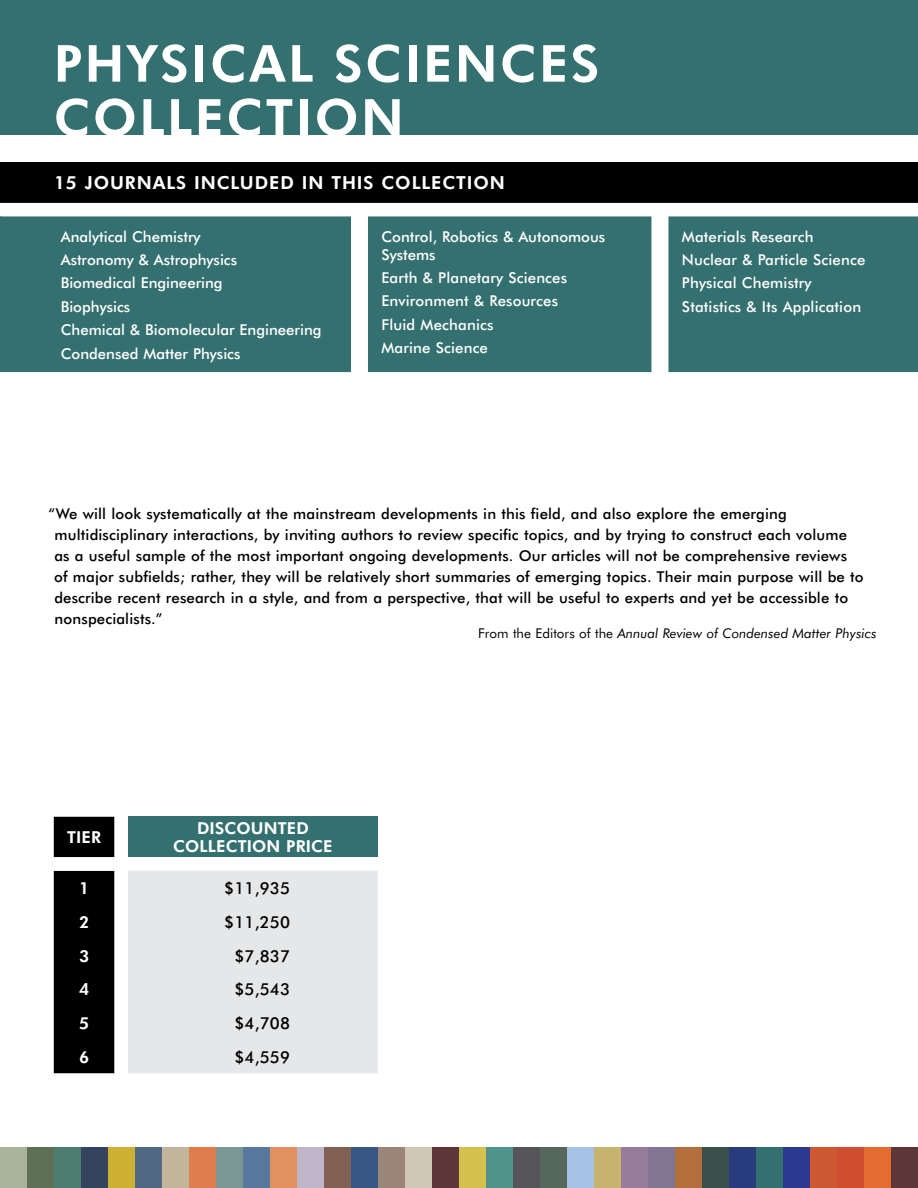
<style>
.page{position:relative;width:918px;height:1188px;background:#fff}
.page>*{position:absolute;margin:0;border:0;box-sizing:border-box;transform-origin:0 0}
.t1{font:700 51px/54px "Futura BT";letter-spacing:.05em;color:#fff}
.t2{font:700 18px "Futura BT";letter-spacing:.05em;color:#fff}
.t3{font:500 16.5px "Futura BT";letter-spacing:.01em;color:#000}
.t4{font:700 16.5px/18px "Futura BT";letter-spacing:.01em;color:#fff;text-align:center}
.t5{font:500 15px/21px "Futura BT";letter-spacing:.01em;color:#000}
.t6{font:500 15px/23.4px "Futura BT";color:#fff}
.t7{font:italic 13.5px "Futura BT";color:#000}
.s1{font-style:normal}
</style>
<div class="page">
<div style="left:0;top:1148px;width:27px;height:40px;background:#a9b29a"></div>
<div style="left:27px;top:1148px;width:27px;height:40px;background:#5e7053"></div>
<div style="left:54px;top:1148px;width:27px;height:40px;background:#4e7c71"></div>
<div style="left:81px;top:1148px;width:27px;height:40px;background:#34435e"></div>
<div style="left:108px;top:1148px;width:27px;height:40px;background:#cdb133"></div>
<div style="left:135px;top:1148px;width:27px;height:40px;background:#526985"></div>
<div style="left:270px;top:1148px;width:27px;height:40px;background:#e19060"></div>
<div style="left:243px;top:1148px;width:27px;height:40px;background:#57799f"></div>
<div style="left:216px;top:1148px;width:27px;height:40px;background:#7a9796"></div>
<div style="left:189px;top:1148px;width:27px;height:40px;background:#de7e4c"></div>
<div style="left:162px;top:1148px;width:27px;height:40px;background:#c2b59b"></div>
<div style="left:459px;top:1148px;width:27px;height:40px;background:#d5c04d"></div>
<div style="left:432px;top:1148px;width:27px;height:40px;background:#5d3738"></div>
<div style="left:891px;top:1148px;width:27px;height:40px;background:#5d3738"></div>
<div style="left:378px;top:1148px;width:27px;height:40px;background:#9b8579"></div>
<div style="left:405px;top:1148px;width:27px;height:40px;background:#d1c7b5"></div>
<div style="left:351px;top:1148px;width:27px;height:40px;background:#385785"></div>
<div style="left:324px;top:1148px;width:27px;height:40px;background:#826155"></div>
<div style="left:297px;top:1148px;width:27px;height:40px;background:#c0b6ca"></div>
<div style="left:594px;top:1148px;width:27px;height:40px;background:#c5b36e"></div>
<div style="left:567px;top:1148px;width:27px;height:40px;background:#a6c3e6"></div>
<div style="left:540px;top:1148px;width:27px;height:40px;background:#56675b"></div>
<div style="left:513px;top:1148px;width:27px;height:40px;background:#555458"></div>
<div style="left:486px;top:1148px;width:27px;height:40px;background:#4e948b"></div>
<div style="left:729px;top:1148px;width:27px;height:40px;background:#273b7d"></div>
<div style="left:702px;top:1148px;width:27px;height:40px;background:#394f4a"></div>
<div style="left:675px;top:1148px;width:27px;height:40px;background:#b46f3e"></div>
<div style="left:648px;top:1148px;width:27px;height:40px;background:#827593"></div>
<div style="left:621px;top:1148px;width:27px;height:40px;background:#967d99"></div>
<div style="left:864px;top:1148px;width:27px;height:40px;background:#e46c33"></div>
<div style="left:837px;top:1148px;width:27px;height:40px;background:#d04d32"></div>
<div style="left:810px;top:1148px;width:27px;height:40px;background:#cd5831"></div>
<div style="left:783px;top:1148px;width:27px;height:40px;background:#2b3990"></div>
<div style="left:756px;top:1148px;width:27px;height:40px;background:#357070"></div>
<div style="left:0;top:0;width:918px;height:135px;background:#357070"></div>
<div style="left:0;top:162px;width:918px;height:41px;background:#000"></div>
<div style="left:0;top:216px;width:351px;height:156px;background:#357070"></div>
<div style="left:368px;top:216px;width:550px;height:156px;background:#357070"></div>
<svg style="left:54px;top:817px;width:61px;height:256px;background:#101010"></svg>
<div style="left:128px;top:817px;width:250px;height:40px;background:#357070"></div>
<div style="left:128px;top:871px;width:250px;height:202px;background:#e6e7e8"></div>
<h1 class="t1" style="left:54px;top:34px;width:547px">PHYSICAL SCIENCES<br>COLLECTION</h1>
<p class="t2" style="left:54px;top:170px;width:452px">15 JOURNALS INCLUDED IN THIS COLLECTION</p>
<p class="t6" style="left:61px;top:224px;width:262px">Analytical Chemistry<br>Astronomy &amp; Astrophysics<br>Biomedical Engineering<br>Biophysics<br>Chemical &amp; Biomolecular Engineering<br>Condensed Matter Physics</p>
<p class="t6" style="left:381px;top:227px;width:225px;line-height:18px">Control, Robotics &amp; Autonomous<br>Systems</p>
<p class="t6" style="left:381px;top:265px;width:187px">Earth &amp; Planetary Sciences<br>Environment &amp; Resources<br>Fluid Mechanics<br>Marine Science</p>
<p class="t6" style="left:682px;top:224px;width:185px">Materials Research<br>Nuclear &amp; Particle Science<br>Physical Chemistry<br>Statistics &amp; Its Application</p>
<p class="t5" style="left:54px;top:502px;width:811px;text-indent:-6px">“We will look systematically at the mainstream developments in this field, and also explore the emerging multidisciplinary interactions, by inviting authors to review specific topics, and by trying to construct each volume as a useful sample of the most important ongoing developments. Our articles will not be comprehensive reviews of major subfields; rather, they will be relatively short summaries of emerging topics. Their main purpose will be to describe recent research in a style, and from a perspective, that will be useful to experts and yet be accessible to nonspecialists.”</p>
<p class="t7" style="left:478px;top:623px;width:400px"><span class="s1">From the Editors of the</span> Annual Review of Condensed Matter Physics</p>
<p class="t4" style="left:67px;top:828px;width:36px">TIER</p>
<p class="t4" style="left:173px;top:819px;width:161px">DISCOUNTED<br>COLLECTION PRICE</p>
<p class="t4" style="left:79px;top:878px;width:12px">1</p>
<p class="t3" style="left:224px;top:877px;width:67px">$11,935</p>
<p class="t4" style="left:79px;top:912px;width:12px">2</p>
<p class="t3" style="left:224px;top:910px;width:67px">$11,250</p>
<p class="t4" style="left:79px;top:946px;width:12px">3</p>
<p class="t3" style="left:234px;top:944px;width:57px">$7,837</p>
<p class="t4" style="left:79px;top:980px;width:12px">4</p>
<p class="t3" style="left:234px;top:978px;width:57px">$5,543</p>
<p class="t4" style="left:79px;top:1013px;width:12px">5</p>
<p class="t3" style="left:234px;top:1011px;width:57px">$4,708</p>
<p class="t4" style="left:79px;top:1047px;width:12px">6</p>
<p class="t3" style="left:234px;top:1045px;width:57px">$4,559</p>
</div>
